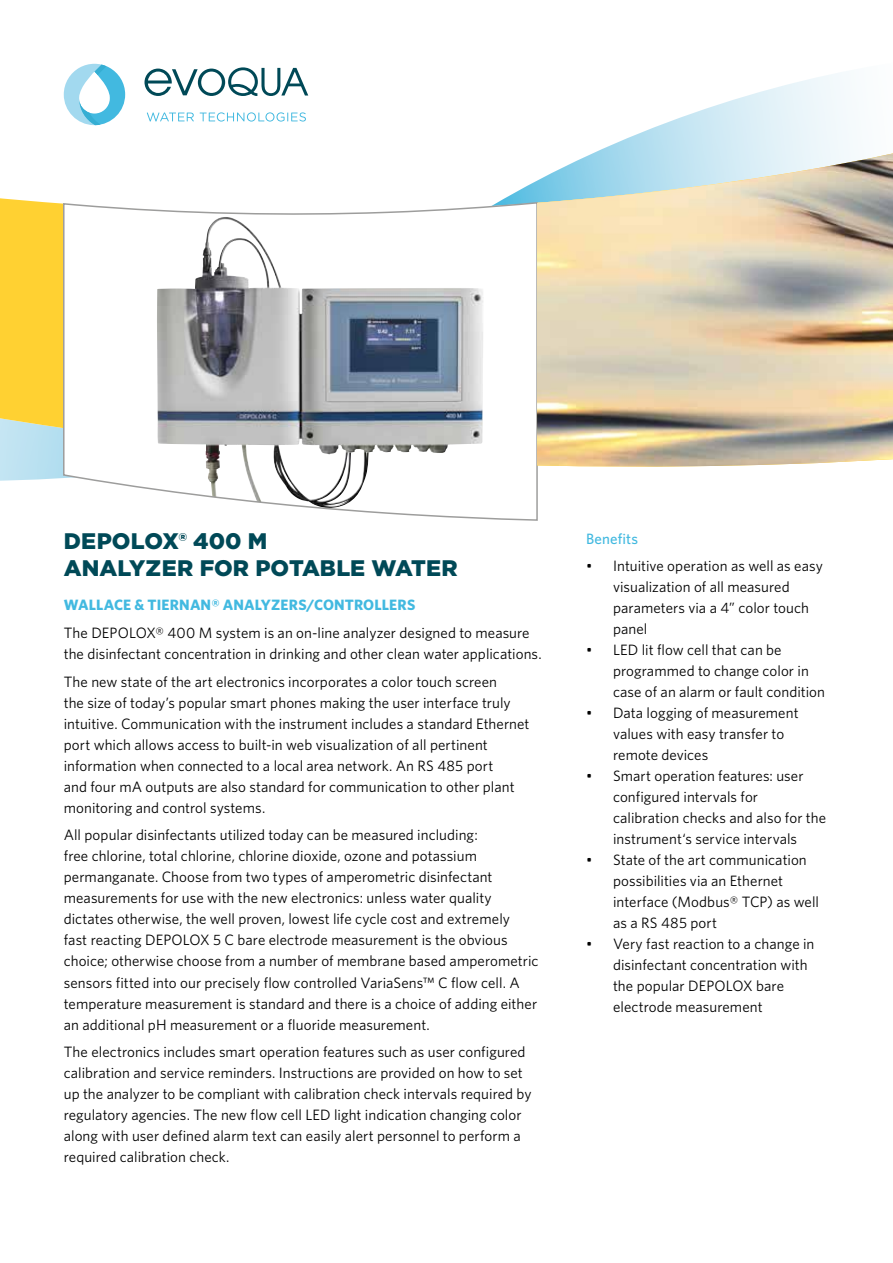
<style>
.page{position:relative;width:893px;height:1263px;background:#fff}
.page>*{position:absolute;margin:0;border:0;box-sizing:border-box;transform-origin:0 0}
.t1{font:900 22.5px/27px "Gotham";letter-spacing:.005em;color:#004957}
.t2{font:15px/21px "Whitney";letter-spacing:.005em;color:#000}
.t3{font:700 15px "Whitney";letter-spacing:.01em;color:#42b9e0}
.t4{font:500 15px "Whitney";letter-spacing:.01em;color:#42b9e0}
</style>
<div class="page">
<svg style="left:144px;top:67px;width:164px;height:29px"></svg>
<svg style="left:147px;top:112px;width:47px;height:10px"></svg>
<svg style="left:200px;top:112px;width:106px;height:10px"></svg>
<svg style="left:64px;top:64px;width:61px;height:61px"></svg>
<svg style="left:500px;top:72px;width:353px;height:129px"></svg>
<svg style="left:0;top:198px;width:62px;height:283px"></svg>
<svg style="left:62px;top:201px;width:476px;height:320px"></svg>
<img style="left:537px;top:149px;width:356px;height:318px">
<h1 class="t1" style="left:64px;top:527px;width:395px">DEPOLOX® 400 M<br>ANALYZER FOR POTABLE WATER</h1>
<p class="t3" style="left:64px;top:595px;width:353px">WALLACE &amp; TIERNAN® ANALYZERS/CONTROLLERS</p>
<p class="t2" style="left:64px;top:622px;width:479px">The DEPOLOX® 400 M system is an on-line analyzer designed to measure the disinfectant concentration in drinking and other clean water applications.</p>
<p class="t2" style="left:64px;top:671px;width:467px">The new state of the art electronics incorporates a color touch screen<br>the size of today’s popular smart phones making the user interface truly intuitive. Communication with the instrument includes a standard Ethernet port which allows access to built-in web visualization of all pertinent information when connected to a local area network. An RS 485 port<br>and four mA outputs are also standard for communication to other plant monitoring and control systems.</p>
<p class="t2" style="left:64px;top:824px;width:476px">All popular disinfectants utilized today can be measured including:<br>free chlorine, total chlorine, chlorine dioxide, ozone and potassium permanganate. Choose from two types of amperometric disinfectant measurements for use with the new electronics: unless water quality dictates otherwise, the well proven, lowest life cycle cost and extremely<br>fast reacting DEPOLOX 5 C bare electrode measurement is the obvious choice; otherwise choose from a number of membrane based amperometric sensors fitted into our precisely flow controlled VariaSens™ C flow cell. A temperature measurement is standard and there is a choice of adding either an additional pH measurement or a fluoride measurement.</p>
<p class="t2" style="left:64px;top:1041px;width:469px">The electronics includes smart operation features such as user configured calibration and service reminders. Instructions are provided on how to set up the analyzer to be compliant with calibration check intervals required by regulatory agencies. The new flow cell LED light indication changing color along with user defined alarm text can easily alert personnel to perform a required calibration check.</p>
<p class="t4" style="left:586px;top:528px;width:53px">Benefits</p>
<p class="t2" style="left:613px;top:555px;width:211px;text-indent:-27px">• Intuitive operation as well as easy visualization of all measured parameters via a 4” color touch panel</p>
<p class="t2" style="left:613px;top:639px;width:214px;text-indent:-27px">• LED lit flow cell that can be programmed to change color in case of an alarm or fault condition</p>
<p class="t2" style="left:613px;top:702px;width:187px;text-indent:-27px">• Data logging of measurement values with easy transfer to remote devices</p>
<p class="t2" style="left:613px;top:765px;width:215px;text-indent:-27px">• Smart operation features: user configured intervals for calibration checks and also for the instrument‘s service intervals</p>
<p class="t2" style="left:613px;top:849px;width:207px;text-indent:-27px">• State of the art communication possibilities via an Ethernet interface (Modbus® TCP) as well as a RS 485 port</p>
<p class="t2" style="left:613px;top:933px;width:203px;text-indent:-27px">• Very fast reaction to a change in disinfectant concentration with the popular DEPOLOX bare electrode measurement</p>
</div>
